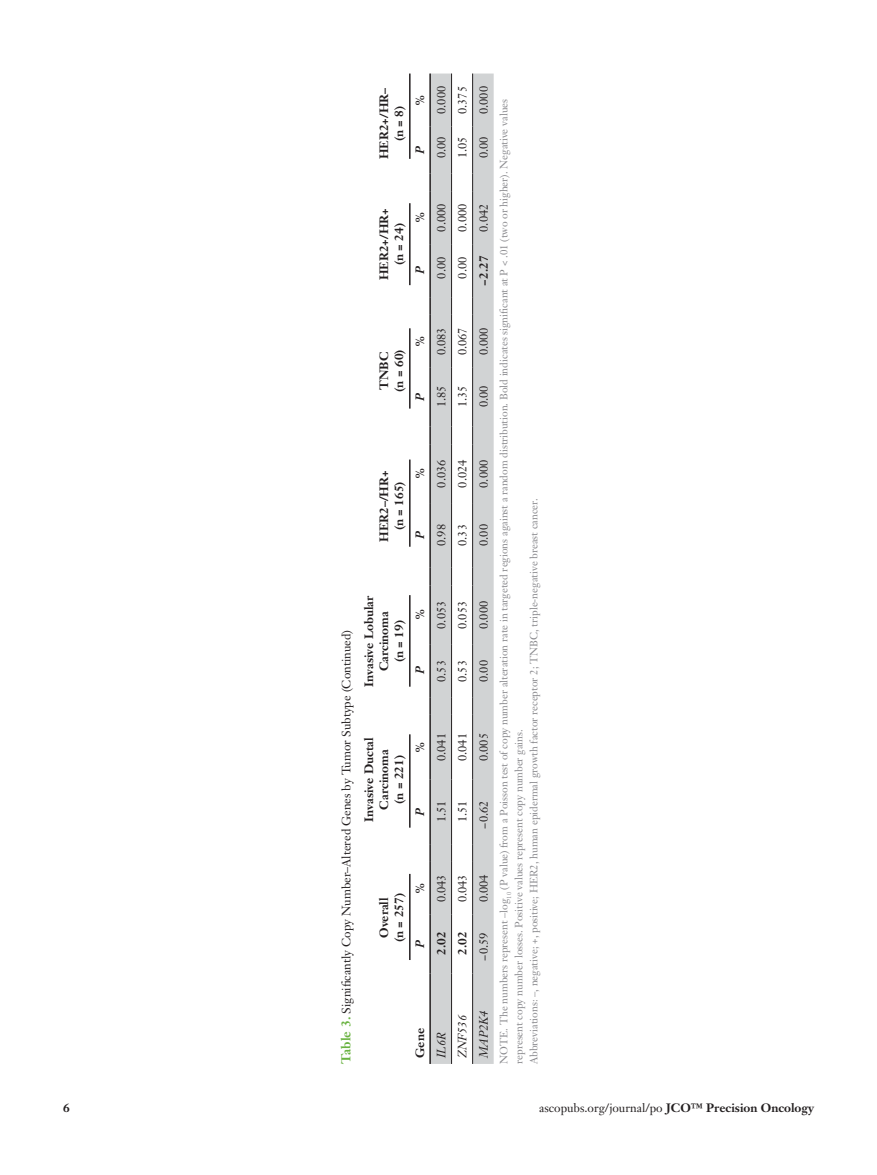
<style>
.page{position:relative;width:877px;height:1175px;background:#fff}
.page>*{position:absolute;margin:0;border:0;box-sizing:border-box;transform-origin:0 0}
.t1{font:12px "Janson Text LT Pro";color:#231f20}
.t2{font:700 12px/15px "Janson Text LT Pro";color:#231f20;text-align:center}
.t3{font:italic 12px "Janson Text LT Pro";letter-spacing:-.005em;color:#231f20}
.t4{font:italic 700 12px "Janson Text LT Pro";color:#231f20}
.t5{font:10.5px/15px "Janson Text LT Pro";color:#8a8a8e}
.s1{font-weight:700;font-size:12.75px;color:#6ab342}
.s2{font-weight:700}
</style>
<div class="page">
<svg style="left:431px;top:74px;width:63px;height:990px;fill:#d1d3d4"></svg>
<hr style="left:429px;top:973px;width:2px;height:91px;background:#231f20">
<hr style="left:429px;top:914px;width:2px;height:59px;background:#231f20">
<hr style="left:429px;top:862px;width:2px;height:52px;background:#231f20">
<svg style="left:429px;top:844px;width:2px;height:18px"></svg>
<hr style="left:429px;top:779px;width:2px;height:65px;background:#231f20">
<hr style="left:429px;top:715px;width:2px;height:64px;background:#231f20">
<svg style="left:429px;top:697px;width:2px;height:18px"></svg>
<hr style="left:429px;top:644px;width:2px;height:53px;background:#231f20">
<hr style="left:429px;top:585px;width:2px;height:59px;background:#231f20">
<svg style="left:429px;top:568px;width:2px;height:17px"></svg>
<hr style="left:429px;top:503px;width:2px;height:65px;background:#231f20">
<hr style="left:429px;top:444px;width:2px;height:59px;background:#231f20">
<svg style="left:429px;top:426px;width:2px;height:18px"></svg>
<hr style="left:429px;top:368px;width:2px;height:58px;background:#231f20">
<hr style="left:429px;top:315px;width:2px;height:53px;background:#231f20">
<svg style="left:429px;top:297px;width:2px;height:18px"></svg>
<hr style="left:429px;top:244px;width:2px;height:53px;background:#231f20">
<hr style="left:429px;top:191px;width:2px;height:53px;background:#231f20">
<svg style="left:429px;top:173px;width:2px;height:18px"></svg>
<hr style="left:429px;top:126px;width:2px;height:47px;background:#231f20">
<hr style="left:429px;top:73px;width:2px;height:53px;background:#231f20">
<hr style="left:451px;top:973px;width:1px;height:91px;background:#231f20">
<hr style="left:451px;top:914px;width:1px;height:59px;background:#231f20">
<hr style="left:451px;top:862px;width:1px;height:52px;background:#231f20">
<svg style="left:451px;top:844px;width:1px;height:18px"></svg>
<hr style="left:451px;top:779px;width:1px;height:65px;background:#231f20">
<hr style="left:451px;top:715px;width:1px;height:64px;background:#231f20">
<svg style="left:451px;top:697px;width:1px;height:18px"></svg>
<hr style="left:451px;top:644px;width:1px;height:53px;background:#231f20">
<hr style="left:451px;top:585px;width:1px;height:59px;background:#231f20">
<svg style="left:451px;top:568px;width:1px;height:17px"></svg>
<hr style="left:451px;top:503px;width:1px;height:65px;background:#231f20">
<hr style="left:451px;top:444px;width:1px;height:59px;background:#231f20">
<svg style="left:451px;top:426px;width:1px;height:18px"></svg>
<hr style="left:451px;top:368px;width:1px;height:58px;background:#231f20">
<hr style="left:451px;top:315px;width:1px;height:53px;background:#231f20">
<svg style="left:451px;top:297px;width:1px;height:18px"></svg>
<hr style="left:451px;top:244px;width:1px;height:53px;background:#231f20">
<hr style="left:451px;top:191px;width:1px;height:53px;background:#231f20">
<svg style="left:451px;top:173px;width:1px;height:18px"></svg>
<hr style="left:451px;top:126px;width:1px;height:47px;background:#231f20">
<hr style="left:451px;top:73px;width:1px;height:53px;background:#231f20">
<hr style="left:472px;top:973px;width:1px;height:91px;background:#231f20">
<hr style="left:472px;top:914px;width:1px;height:59px;background:#231f20">
<hr style="left:472px;top:862px;width:1px;height:52px;background:#231f20">
<svg style="left:472px;top:844px;width:1px;height:18px"></svg>
<hr style="left:472px;top:779px;width:1px;height:65px;background:#231f20">
<hr style="left:472px;top:715px;width:1px;height:64px;background:#231f20">
<svg style="left:472px;top:697px;width:1px;height:18px"></svg>
<hr style="left:472px;top:644px;width:1px;height:53px;background:#231f20">
<hr style="left:472px;top:585px;width:1px;height:59px;background:#231f20">
<svg style="left:472px;top:568px;width:1px;height:17px"></svg>
<hr style="left:472px;top:503px;width:1px;height:65px;background:#231f20">
<hr style="left:472px;top:444px;width:1px;height:59px;background:#231f20">
<svg style="left:472px;top:426px;width:1px;height:18px"></svg>
<hr style="left:472px;top:368px;width:1px;height:58px;background:#231f20">
<hr style="left:472px;top:315px;width:1px;height:53px;background:#231f20">
<svg style="left:472px;top:297px;width:1px;height:18px"></svg>
<hr style="left:472px;top:244px;width:1px;height:53px;background:#231f20">
<hr style="left:472px;top:191px;width:1px;height:53px;background:#231f20">
<svg style="left:472px;top:173px;width:1px;height:18px"></svg>
<hr style="left:472px;top:126px;width:1px;height:47px;background:#231f20">
<hr style="left:472px;top:73px;width:1px;height:53px;background:#231f20">
<hr style="left:409px;top:874px;width:2px;height:86px;background:#231f20">
<hr style="left:409px;top:734px;width:2px;height:93px;background:#231f20">
<hr style="left:409px;top:595px;width:2px;height:91px;background:#231f20">
<hr style="left:409px;top:459px;width:2px;height:88px;background:#231f20">
<hr style="left:409px;top:328px;width:2px;height:80px;background:#231f20">
<hr style="left:409px;top:203px;width:2px;height:82px;background:#231f20">
<hr style="left:409px;top:74px;width:2px;height:85px;background:#231f20">
<p class="t2" style="left:376px;top:159px;width:73px;rotate:-90deg">HER2+/HR– (n = 8)</p>
<p class="t2" style="left:412px;top:106px;width:13px;rotate:-90deg">%</p>
<p class="t4" style="left:412px;top:154px;width:10px;rotate:-90deg">P</p>
<p class="t2" style="left:376px;top:280px;width:74px;rotate:-90deg">HER2+/HR+ (n = 24)</p>
<p class="t2" style="left:412px;top:223px;width:13px;rotate:-90deg">%</p>
<p class="t4" style="left:412px;top:274px;width:10px;rotate:-90deg">P</p>
<p class="t2" style="left:376px;top:392px;width:44px;text-align:left;rotate:-90deg">TNBC (n = 60)</p>
<p class="t2" style="left:412px;top:347px;width:13px;rotate:-90deg">%</p>
<p class="t4" style="left:412px;top:401px;width:10px;rotate:-90deg">P</p>
<p class="t2" style="left:376px;top:541px;width:73px;rotate:-90deg">HER2–/HR+ (n = 165)</p>
<p class="t2" style="left:412px;top:479px;width:13px;rotate:-90deg">%</p>
<p class="t4" style="left:412px;top:539px;width:10px;rotate:-90deg">P</p>
<p class="t1" style="left:339px;top:1064px;width:435px;rotate:-90deg"><span class="s1">Table 3.</span> Significantly Copy Number–Altered Genes by Tumor Subtype (Continued)</p>
<p class="t2" style="left:361px;top:687px;width:93px;rotate:-90deg">Invasive Lobular<br>Carcinoma<br>(n = 19)</p>
<p class="t2" style="left:412px;top:620px;width:13px;rotate:-90deg">%</p>
<p class="t4" style="left:412px;top:674px;width:10px;rotate:-90deg">P</p>
<p class="t2" style="left:361px;top:821px;width:86px;rotate:-90deg">Invasive Ductal<br>Carcinoma<br>(n = 221)</p>
<p class="t2" style="left:412px;top:753px;width:13px;rotate:-90deg">%</p>
<p class="t4" style="left:412px;top:815px;width:10px;rotate:-90deg">P</p>
<p class="t2" style="left:376px;top:942px;width:50px;rotate:-90deg">Overall (n = 257)</p>
<p class="t2" style="left:412px;top:894px;width:13px;rotate:-90deg">%</p>
<p class="t4" style="left:412px;top:947px;width:10px;rotate:-90deg">P</p>
<p class="t2" style="left:412px;top:1058px;width:31px;rotate:-90deg">Gene</p>
<p class="t1" style="left:434px;top:114px;width:30px;rotate:-90deg">0.000</p>
<p class="t1" style="left:434px;top:158px;width:23px;rotate:-90deg">0.00</p>
<p class="t1" style="left:434px;top:232px;width:30px;rotate:-90deg">0.000</p>
<p class="t1" style="left:434px;top:278px;width:23px;rotate:-90deg">0.00</p>
<p class="t1" style="left:434px;top:355px;width:30px;rotate:-90deg">0.083</p>
<p class="t1" style="left:434px;top:407px;width:23px;rotate:-90deg">1.85</p>
<p class="t1" style="left:434px;top:487px;width:30px;rotate:-90deg">0.036</p>
<p class="t1" style="left:434px;top:546px;width:23px;rotate:-90deg">0.98</p>
<p class="t1" style="left:434px;top:629px;width:30px;rotate:-90deg">0.053</p>
<p class="t1" style="left:434px;top:682px;width:23px;rotate:-90deg">0.53</p>
<p class="t1" style="left:434px;top:761px;width:30px;rotate:-90deg">0.041</p>
<p class="t1" style="left:434px;top:822px;width:23px;rotate:-90deg">1.51</p>
<p class="t1" style="left:434px;top:902px;width:30px;rotate:-90deg">0.043</p>
<p class="t2" style="left:434px;top:954px;width:25px;rotate:-90deg">2.02</p>
<p class="t3" style="left:434px;top:1058px;width:27px;rotate:-90deg">IL6R</p>
<p class="t1" style="left:455px;top:114px;width:30px;rotate:-90deg">0.375</p>
<p class="t1" style="left:455px;top:158px;width:23px;rotate:-90deg">1.05</p>
<p class="t1" style="left:455px;top:232px;width:30px;rotate:-90deg">0.000</p>
<p class="t1" style="left:455px;top:278px;width:23px;rotate:-90deg">0.00</p>
<p class="t1" style="left:455px;top:355px;width:30px;rotate:-90deg">0.067</p>
<p class="t1" style="left:455px;top:407px;width:23px;rotate:-90deg">1.35</p>
<p class="t1" style="left:455px;top:488px;width:30px;rotate:-90deg">0.024</p>
<p class="t1" style="left:455px;top:546px;width:23px;rotate:-90deg">0.33</p>
<p class="t1" style="left:455px;top:629px;width:30px;rotate:-90deg">0.053</p>
<p class="t1" style="left:455px;top:682px;width:23px;rotate:-90deg">0.53</p>
<p class="t1" style="left:455px;top:761px;width:30px;rotate:-90deg">0.041</p>
<p class="t1" style="left:455px;top:822px;width:23px;rotate:-90deg">1.51</p>
<p class="t1" style="left:455px;top:902px;width:30px;rotate:-90deg">0.043</p>
<p class="t2" style="left:455px;top:954px;width:25px;rotate:-90deg">2.02</p>
<p class="t3" style="left:455px;top:1058px;width:45px;rotate:-90deg">ZNF536</p>
<p class="t1" style="left:476px;top:114px;width:30px;rotate:-90deg">0.000</p>
<p class="t1" style="left:476px;top:158px;width:23px;rotate:-90deg">0.00</p>
<p class="t1" style="left:476px;top:232px;width:30px;rotate:-90deg">0.042</p>
<p class="t2" style="left:476px;top:286px;width:32px;rotate:-90deg">−2.27</p>
<p class="t1" style="left:476px;top:355px;width:30px;rotate:-90deg">0.000</p>
<p class="t1" style="left:476px;top:407px;width:23px;rotate:-90deg">0.00</p>
<p class="t1" style="left:476px;top:488px;width:30px;rotate:-90deg">0.000</p>
<p class="t1" style="left:476px;top:546px;width:23px;rotate:-90deg">0.00</p>
<p class="t1" style="left:476px;top:629px;width:30px;rotate:-90deg">0.000</p>
<p class="t1" style="left:476px;top:682px;width:23px;rotate:-90deg">0.00</p>
<p class="t1" style="left:476px;top:761px;width:30px;rotate:-90deg">0.005</p>
<p class="t1" style="left:476px;top:828px;width:30px;rotate:-90deg">−0.62</p>
<p class="t1" style="left:476px;top:902px;width:30px;rotate:-90deg">0.004</p>
<p class="t1" style="left:476px;top:960px;width:30px;rotate:-90deg">−0.59</p>
<p class="t3" style="left:476px;top:1058px;width:49px;rotate:-90deg">MAP2K4</p>
<p class="t5" style="left:496px;top:1064px;width:966px;rotate:-90deg">NOTE. The numbers represent –log<sub>10</sub> (P value) from a Poisson test of copy number alteration rate in targeted regions against a random distribution. Bold indicates significant at P &lt; .01 (two or higher). Negative values represent copy number losses. Positive values represent copy number gains.<br>Abbreviations: –, negative; +, positive; HER2, human epidermal growth factor receptor 2; TNBC, triple-negative breast cancer.</p>
<p class="t2" style="left:63px;top:1100px;width:8px">6</p>
<p class="t1" style="left:539px;top:1100px;width:277px">ascopubs.org/journal/po <span class="s2">JCO™ Precision Oncology</span></p>
</div>
